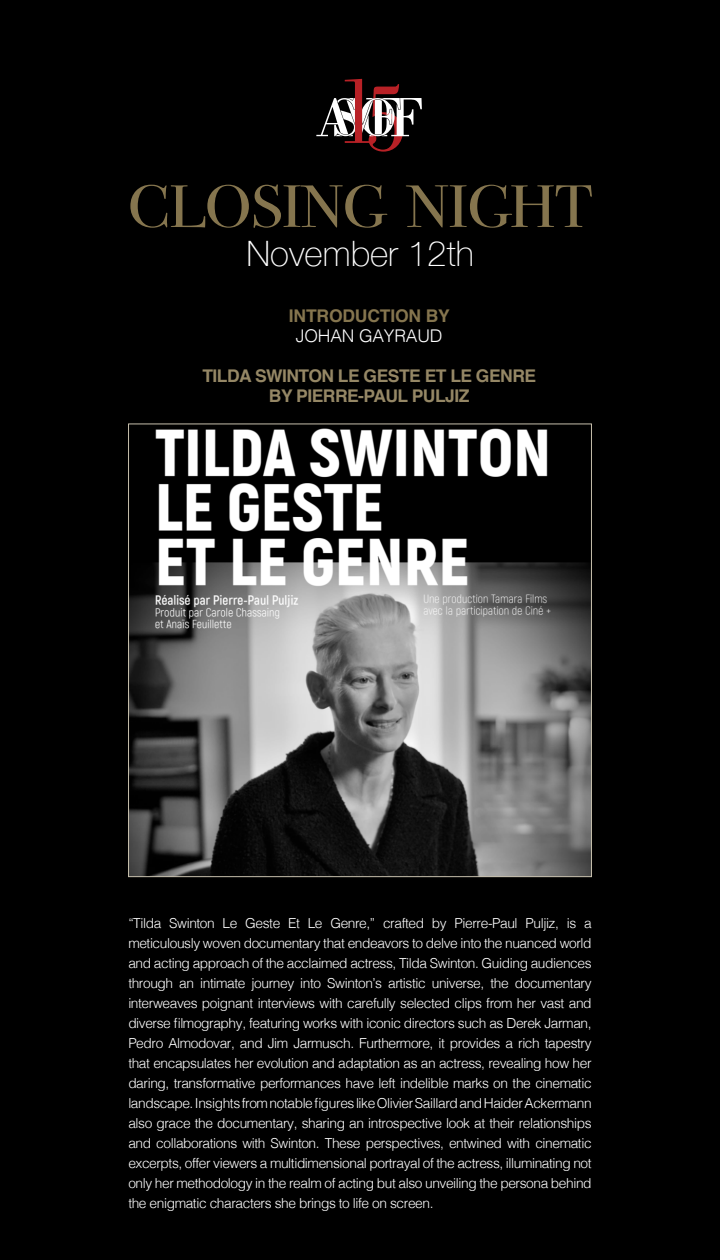
<style>
.page{position:relative;width:720px;height:1260px;background:#000}
.page>*{position:absolute;margin:0;border:0;box-sizing:border-box;transform-origin:0 0}
.t1{font:60px "Bodoni Svty Two ITCTT";letter-spacing:-.02em;color:#85754e;scale:1.09 1}
.t2{font:100 35px "Helvetica Neue";color:#fff}
.t3{font:700 17.5px "Helvetica";letter-spacing:-.03em;color:#958765}
.t4{font:700 17.5px "Helvetica";letter-spacing:-.01em;color:#85754e}
.t5{font:300 17.5px "Helvetica";letter-spacing:-.01em;color:#fff}
.t6{font:300 13.75px/20px "Helvetica";letter-spacing:-.03em;color:#fff;text-align:justify}
</style>
<div class="page">
<img style="left:130px;top:428px;width:460px;height:447px">
<svg style="left:316px;top:79px;width:106px;height:73px"></svg>
<p class="t1" style="left:128px;top:157px;width:428px">CLOSING NIGHT</p>
<p class="t2" style="left:247px;top:227px;width:229px">November 12th</p>
<p class="t4" style="left:289px;top:301px;width:162px">INTRODUCTION BY</p>
<p class="t5" style="left:296px;top:321px;width:148px">JOHAN GAYRAUD</p>
<p class="t3" style="left:202px;top:361px;width:335px">TILDA SWINTON LE GESTE ET LE GENRE</p>
<p class="t3" style="left:269px;top:381px;width:202px">BY PIERRE-PAUL PULJIZ</p>
<p class="t6" style="left:128px;top:913px;width:465px">“Tilda Swinton Le Geste Et Le Genre,” crafted by Pierre-Paul Puljiz, is a meticulously woven documentary that endeavors to delve into the nuanced world and acting approach of the acclaimed actress, Tilda Swinton. Guiding audiences through an intimate journey into Swinton’s artistic universe, the documentary interweaves poignant interviews with carefully selected clips from her vast and diverse filmography, featuring works with iconic directors such as Derek Jarman, Pedro Almodovar, and Jim Jarmusch. Furthermore, it provides a rich tapestry that encapsulates her evolution and adaptation as an actress, revealing how her daring, transformative performances have left indelible marks on the cinematic landscape. Insights from notable figures like Olivier Saillard and Haider Ackermann also grace the documentary, sharing an introspective look at their relationships and collaborations with Swinton. These perspectives, entwined with cinematic excerpts, offer viewers a multidimensional portrayal of the actress, illuminating not only her methodology in the realm of acting but also unveiling the persona behind the enigmatic characters she brings to life on screen.</p>
</div>
